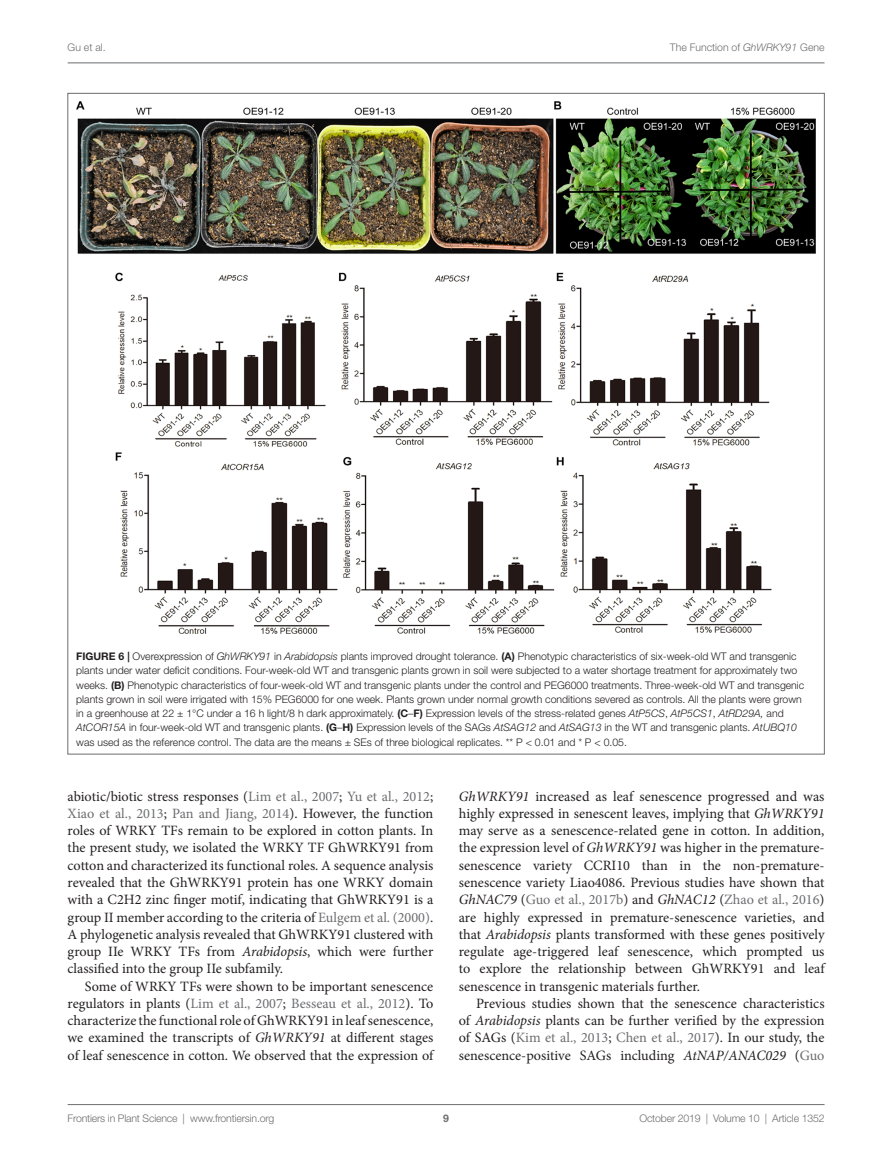
<style>
.page{position:relative;width:893px;height:1170px;background:#fff}
.page>*{position:absolute;margin:0;border:0;box-sizing:border-box;transform-origin:0 0}
.T{font:14.25px/17.2px "Minion Pro";color:#231f20;text-align:justify}
.T1{font:14.25px/17.2px "Minion Pro";color:#231f20;text-align:justify}
.FC{font:300 10.5px/14.2px "Helvetica Neue LT Std";color:#231f20}
.t1{font:300 10.5px "Helvetica Neue LT Std";letter-spacing:-.015em;color:#6c6d70}
.t2{font:700 10.5px "Helvetica Neue LT Std";color:#6c6d70}
.s1{font-style:italic}
.s2{font-weight:700}
.s3{color:#6c6d70}
</style>
<div class="page">
<hr style="left:68px;top:63px;width:756px;height:1px;background:#6c6d70">
<hr style="left:68px;top:1104px;width:756px;height:1px;background:#6c6d70">
<img style="left:76px;top:102px;width:740px;height:531px">
<p class="t1" style="left:68px;top:41px;width:40px">Gu et al.</p>
<p class="t1" style="left:670px;top:41px;width:156px">The Function of <span class="s1">GhWRKY91</span> Gene</p>
<p class="FC" style="left:76px;top:649px;width:730px"><span class="s2">FIGURE 6 |</span> Overexpression of <span class="s1">GhWRKY91</span> in <span class="s1">Arabidopsis</span> plants improved drought tolerance. <span class="s2">(A)</span> Phenotypic characteristics of six-week-old WT and transgenic plants under water deficit conditions. Four-week-old WT and transgenic plants grown in soil were subjected to a water shortage treatment for approximately two weeks. <span class="s2">(B)</span> Phenotypic characteristics of four-week-old WT and transgenic plants under the control and PEG6000 treatments. Three-week-old WT and transgenic plants grown in soil were irrigated with 15% PEG6000 for one week. Plants grown under normal growth conditions severed as controls. All the plants were grown in a greenhouse at 22 ± 1°C under a 16 h light/8 h dark approximately. <span class="s2">(C</span>–<span class="s2">F)</span> Expression levels of the stress-related genes <span class="s1">AtP5CS</span>, <span class="s1">AtP5CS1</span>, <span class="s1">AtRD29A,</span> and <span class="s1">AtCOR15A</span> in four-week-old WT and transgenic plants. <span class="s2">(G</span>–<span class="s2">H)</span> Expression levels of the SAGs <span class="s1">AtSAG12</span> and <span class="s1">AtSAG13</span> in the WT and transgenic plants. <span class="s1">AtUBQ10 </span>was used as the reference control. The data are the means ± SEs of three biological replicates. ** P &lt; 0.01 and * P &lt; 0.05.</p>
<p class="T1" style="left:68px;top:787px;width:367px">abiotic/biotic stress responses (<span class="s3">Lim et al., 2007</span>; <span class="s3">Yu et al., 2012</span>; <span class="s3">Xiao et al., 2013</span>; <span class="s3">Pan and Jiang, 2014</span>). However, the function roles of WRKY TFs remain to be explored in cotton plants. In the present study, we isolated the WRKY TF GhWRKY91 from cotton and characterized its functional roles. A sequence analysis revealed that the GhWRKY91 protein has one WRKY domain with a C2H2 zinc finger motif, indicating that GhWRKY91 is a group II member according to the criteria of <span class="s3">Eulgem et al. (2000)</span>.<br>A phylogenetic analysis revealed that GhWRKY91 clustered with group IIe WRKY TFs from <span class="s1">Arabidopsis</span>, which were further classified into the group IIe subfamily.</p>
<p class="T" style="left:68px;top:977px;width:367px;text-indent:17px">Some of WRKY TFs were shown to be important senescence regulators in plants (<span class="s3">Lim et al., 2007</span>; <span class="s3">Besseau et al., 2012</span>). To characterize the functional role of GhWRKY91 in leaf senescence, we examined the transcripts of <span class="s1">GhWRKY91</span> at different stages of leaf senescence in cotton. We observed that the expression of</p>
<p class="T" style="left:459px;top:787px;width:367px"><span class="s1">GhWRKY91</span> increased as leaf senescence progressed and was highly expressed in senescent leaves, implying that <span class="s1">GhWRKY91 </span>may serve as a senescence-related gene in cotton. In addition, the expression level of <span class="s1">GhWRKY91</span> was higher in the premature&shy;senescence variety CCRI10 than in the non-premature&shy;senescence variety Liao4086. Previous studies have shown that <span class="s1">GhNAC79</span> (<span class="s3">Guo et al., 2017b</span>) and <span class="s1">GhNAC12</span> (<span class="s3">Zhao et al., 2016</span>) are highly expressed in premature-senescence varieties, and that <span class="s1">Arabidopsis</span> plants transformed with these genes positively regulate age-triggered leaf senescence, which prompted us to explore the relationship between GhWRKY91 and leaf senescence in transgenic materials further.</p>
<p class="T" style="left:459px;top:994px;width:367px;text-indent:17px">Previous studies shown that the senescence characteristics of <span class="s1">Arabidopsis</span> plants can be further verified by the expression of SAGs (<span class="s3">Kim et al., 2013</span>; <span class="s3">Chen et al., 2017</span>). In our study, the senescence-positive SAGs including <span class="s1">AtNAP/ANAC029</span> (<span class="s3">Guo</span></p>
<p class="t1" style="left:68px;top:1111px;width:208px">Frontiers in Plant Science | www.frontiersin.org</p>
<p class="t1" style="left:639px;top:1111px;width:187px">October 2019 | Volume 10 | Article 1352</p>
<p class="t2" style="left:443px;top:1111px;width:7px">9</p>
</div>
